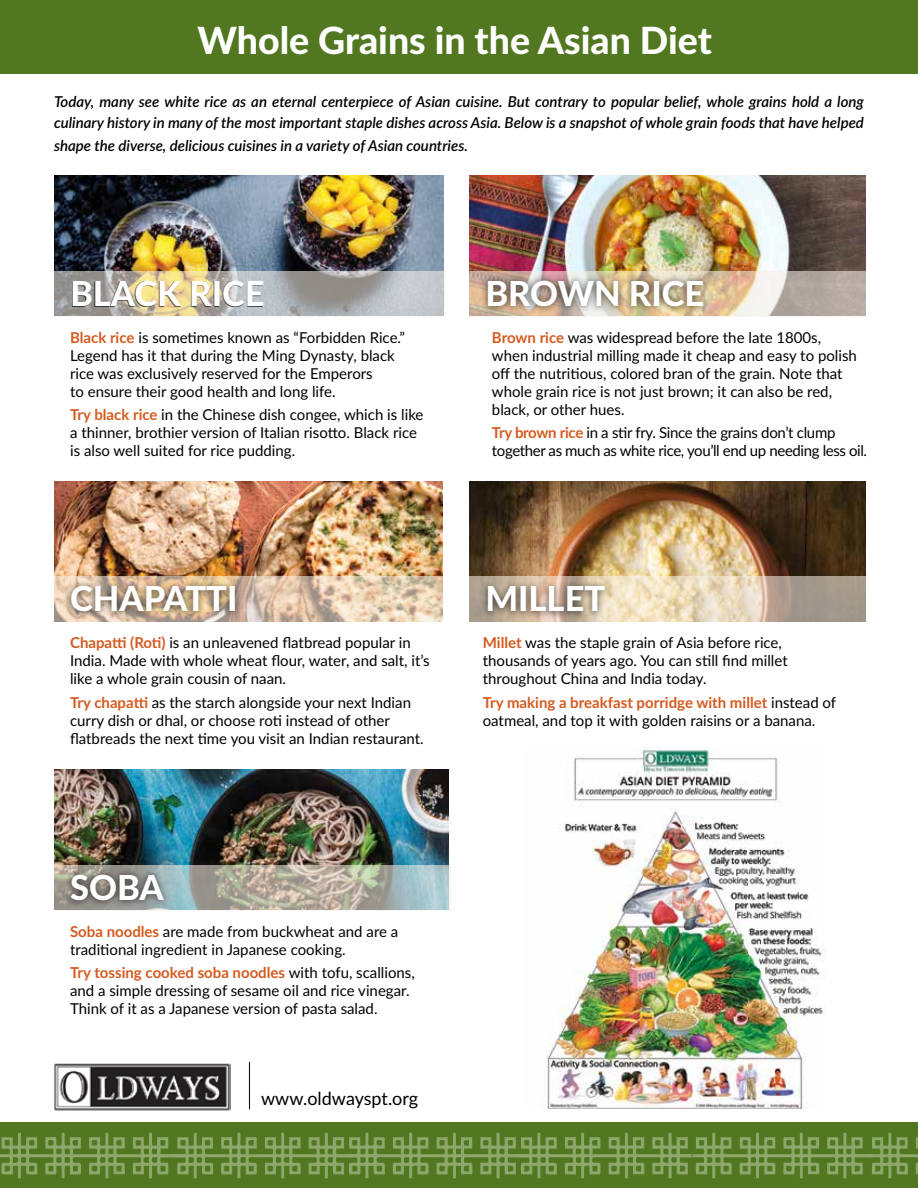
<style>
.page{position:relative;width:918px;height:1188px;background:#fff}
.page>*{position:absolute;margin:0;border:0;box-sizing:border-box;transform-origin:0 0}
.t1{font:800 37.5px "Lato";color:#fff}
.t2{font:800 34.5px "Lato";color:#fff}
.t3{font:18px "Lato";color:#000}
.t4{font:15px/18px "Lato";color:#000}
.t5{font:italic 600 15px/21px "Lato";color:#000}
.t6{font:15px/18px "Lato";letter-spacing:-.025em;color:#000}
.s1{font-weight:700;color:#d55a1f}
</style>
<div class="page">
<img style="left:470px;top:482px;width:395px;height:94px">
<svg style="left:469px;top:576px;width:397px;height:45px;background:#d0c1ab"></svg>
<img style="left:54px;top:176px;width:390px;height:95px">
<img style="left:54px;top:482px;width:388px;height:94px">
<img style="left:54px;top:770px;width:395px;height:96px">
<img style="left:470px;top:176px;width:395px;height:95px">
<div style="left:0;top:1122px;width:918px;height:66px;background:#517820"></div>
<svg style="left:0;top:1133px;width:918px;height:45px"></svg>
<div style="left:0;top:0;width:918px;height:73px;background:#517820"></div>
<svg style="left:54px;top:271px;width:391px;height:45px;background:#b1b0aa"></svg>
<svg style="left:54px;top:576px;width:389px;height:45px;background:#ddc6ae"></svg>
<svg style="left:54px;top:866px;width:396px;height:45px;background:#b0b3ab"></svg>
<svg style="left:469px;top:271px;width:397px;height:45px;background:#cdbdad"></svg>
<img style="left:547px;top:748px;width:279px;height:361px">
<img style="left:54px;top:1063px;width:176px;height:48px">
<hr style="left:249px;top:1062px;width:1px;height:47px;background:#000">
<div style="left:63px;top:579px;width:179px;height:41px;background:#000;opacity:.7"></div>
<div style="left:480px;top:273px;width:230px;height:41px;background:#000;opacity:.7"></div>
<div style="left:72px;top:281px;width:191px;height:26px;background:#000;opacity:.69"></div>
<div style="left:480px;top:579px;width:131px;height:41px;background:#000;opacity:.7"></div>
<div style="left:64px;top:867px;width:106px;height:41px;background:#000;opacity:.7"></div>
<h1 class="t1" style="left:197px;top:13px;width:516px">Whole Grains in the Asian Diet</h1>
<p class="t5" style="left:54px;top:90px;width:811px">Today, many see white rice as an eternal centerpiece of Asian cuisine. But contrary to popular belief, whole grains hold a long culinary history in many of the most important staple dishes across Asia. Below is a snapshot of whole grain foods that have helped</p>
<p class="t5" style="left:54px;top:134px;width:415px">shape the diverse, delicious cuisines in a variety of Asian countries.</p>
<h2 class="t2" style="left:70px;top:268px;width:196px">BLACK RICE</h2>
<h2 class="t2" style="left:485px;top:268px;width:220px">BROWN RICE</h2>
<p class="t4" style="left:70px;top:327px;width:336px"><span class="s1">Black rice</span> is sometimes known as “Forbidden Rice.” Legend has it that during the Ming Dynasty, black rice was exclusively reserved for the Emperors<br>to ensure their good health and long life.</p>
<p class="t4" style="left:70px;top:405px;width:355px"><span class="s1">Try black rice</span> in the Chinese dish congee, which is like a thinner, brothier version of Italian risotto. Black rice is also well suited for rice pudding.</p>
<h2 class="t2" style="left:70px;top:573px;width:169px">CHAPATTI</h2>
<p class="t4" style="left:70px;top:633px;width:361px"><span class="s1">Chapatti (Roti)</span> is an unleavened flatbread popular in<br>India. Made with whole wheat flour, water, and salt, it’s like a whole grain cousin of naan.</p>
<p class="t4" style="left:70px;top:693px;width:355px"><span class="s1">Try chapatti</span> as the starch alongside your next Indian curry dish or dhal, or choose roti instead of other flatbreads the next time you visit an Indian restaurant.</p>
<h2 class="t2" style="left:70px;top:862px;width:95px">SOBA</h2>
<p class="t4" style="left:70px;top:922px;width:330px"><span class="s1">Soba noodles</span> are made from buckwheat and are a traditional ingredient in Japanese cooking.</p>
<p class="t4" style="left:70px;top:963px;width:346px"><span class="s1">Try tossing cooked soba noodles</span> with tofu, scallions, and a simple dressing of sesame oil and rice vinegar.<br>Think of it as a Japanese version of pasta salad.</p>
<p class="t3" style="left:261px;top:1086px;width:159px">www.oldwayspt.org</p>
<p class="t4" style="left:492px;top:327px;width:366px"><span class="s1">Brown rice</span> was widespread before the late 1800s, when industrial milling made it cheap and easy to polish off the nutritious, colored bran of the grain. Note that whole grain rice is not just brown; it can also be red, black, or other hues.</p>
<p class="t6" style="left:492px;top:423px;width:377px"><span class="s1">Try brown rice</span> in a stir fry. Since the grains don’t clump together as much as white rice, you’ll end up needing less oil.</p>
<h2 class="t2" style="left:485px;top:573px;width:121px">MILLET</h2>
<p class="t4" style="left:483px;top:633px;width:306px"><span class="s1">Millet</span> was the staple grain of Asia before rice, thousands of years ago. You can still find millet throughout China and India today.</p>
<p class="t4" style="left:483px;top:693px;width:355px"><span class="s1">Try making a breakfast porridge with millet</span> instead of oatmeal, and top it with golden raisins or a banana.</p>
</div>
